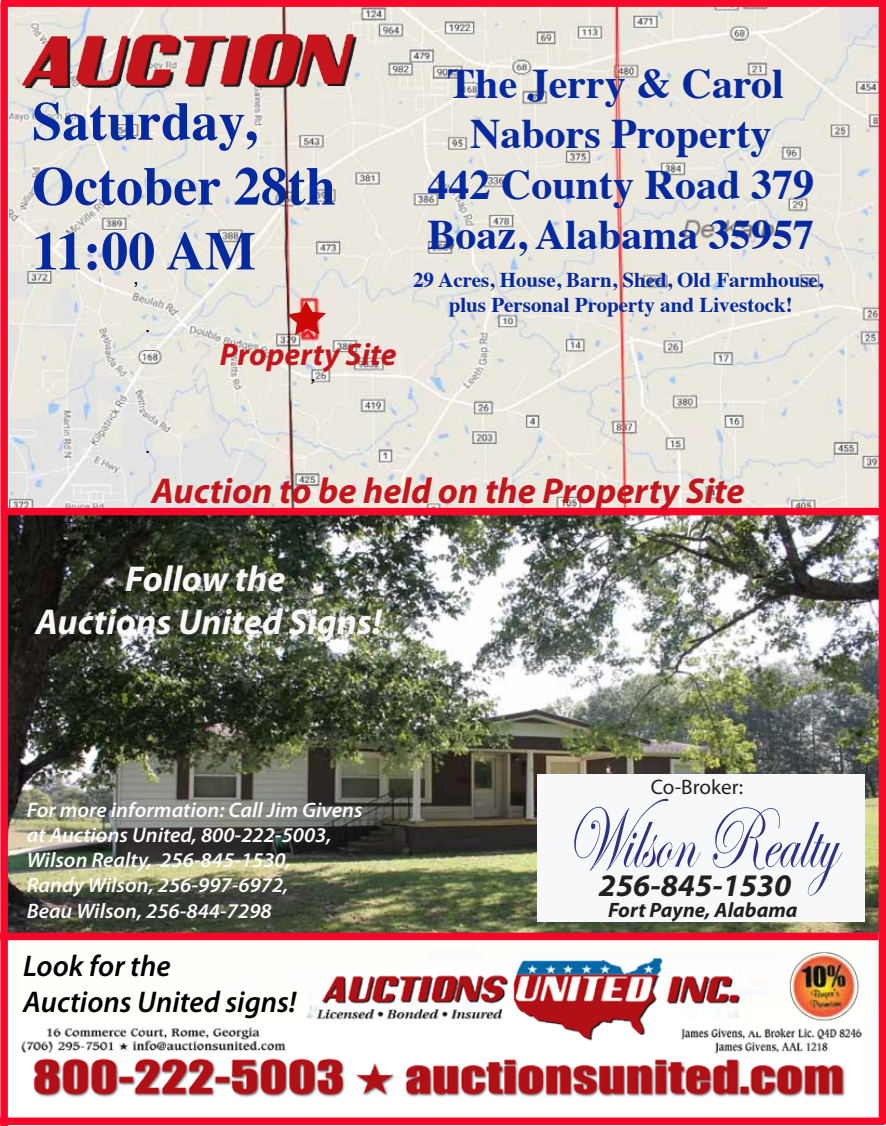
<style>
.page{position:relative;width:886px;height:1126px;background:#fff}
.page>*{position:absolute;margin:0;border:0;box-sizing:border-box;transform-origin:0 0}
.t1{font:89.4px "Edwardian Script ITC";color:#2e3283;scale:.68 1}
.t2{font:700 54px/64.8px "Times";color:#052aa0}
.t3{font:700 42px/50.4px "Times";color:#052aa0;text-align:center}
.t4{font:italic 700 36px "Myriad Pro";color:#c4161c}
.t5{font:italic 700 36px/43.2px "Myriad Pro";color:#f9f7f7;text-align:center}
.t6{font:italic 700 31.5px "Myriad Pro";color:#c4161c}
.t7{font:italic 700 31.5px "Myriad Pro";color:#231f20}
.t8{font:italic 31.5px "Lucida Calligraphy";color:#f5f5f5}
.t9{font:italic 600 30px/36px "Myriad Pro";color:#000}
.t10{font:italic 600 21px/25.2px "Myriad Pro";color:#fcfcfc}
.t11{font:700 21px/25.2px "Times";color:#052aa0;text-align:center}
.t12{font:21px "Myriad Pro";color:#231f20}
.t13{font:21px "Arial";color:#000}
.t14{font:italic 21px "Arial";color:#000}
.t15{font:italic 700 20.85px "Myriad Pro";color:#231f20}
</style>
<div class="page">
<img style="left:10px;top:7px;width:868px;height:500px">
<img style="left:8px;top:515px;width:870px;height:417px">
<img style="left:8px;top:939px;width:870px;height:158px">
<img style="left:9px;top:8px;width:367px;height:117px">
<div style="left:3px;top:507px;width:880px;height:8px;background:#fc062a"></div>
<img style="left:782px;top:942px;width:83px;height:84px">
<div style="left:0;top:932px;width:878px;height:7px;background:#f7082b"></div>
<svg style="left:286px;top:301px;width:40px;height:34px"></svg>
<div style="left:0;top:3px;width:8px;height:1122px;background:#f9082b"></div>
<div style="left:0;top:1117px;width:884px;height:7px;background:#fc0328"></div>
<div style="left:878px;top:2px;width:7px;height:1121px;background:#fc062a"></div>
<div style="left:1px;top:0;width:884px;height:7px;background:#f9082b"></div>
<div style="left:537px;top:773px;width:327px;height:148px;background:#f6f8f9"></div>
<h2 class="t2" style="left:32px;top:83px;width:305px">Saturday,<br>October 28th<br>11:00 AM</h2>
<p class="t13" style="left:133px;top:262px;width:7px">,</p>
<p class="t13" style="left:145px;top:310px;width:7px">.</p>
<h3 class="t6" style="left:220px;top:333px;width:178px">Property Site</h3>
<p class="t14" style="left:310px;top:360px;width:7px">,</p>
<h3 class="t3" style="left:427px;top:54px;width:388px">The Jerry &amp; Carol<br>Nabors Property<br>442 County Road 379<br>Boaz, Alabama 35957</h3>
<p class="t11" style="left:413px;top:265px;width:411px">29 Acres, House, Barn, Shed, Old Farmhouse, plus Personal Property and Livestock!</p>
<p class="t13" style="left:145px;top:432px;width:7px">.</p>
<h3 class="t4" style="left:151px;top:467px;width:594px">Auction to be held on the Property Site</h3>
<h3 class="t5" style="left:35px;top:556px;width:348px">Follow the<br>Auctions United Signs!</h3>
<p class="t10" style="left:27px;top:796px;width:337px">For more information: Call Jim Givens at Auctions United, 800-222-5003,<br>Wilson Realty, 256-845-1530,<br>Randy Wilson, 256-997-6972,<br>Beau Wilson, 256-844-7298</p>
<h3 class="t9" style="left:23px;top:946px;width:275px">Look for the<br>Auctions United signs!</h3>
<h3 class="t8" style="left:682px;top:513px;width:9px">!</h3>
<p class="t12" style="left:650px;top:774px;width:94px">Co-Broker:</p>
<h1 class="t1" style="left:565px;top:789px;width:401px">Wilson Realty</h1>
<h3 class="t7" style="left:598px;top:864px;width:194px">256-845-1530</h3>
<p class="t15" style="left:607px;top:896px;width:191px">Fort Payne, Alabama</p>
</div>
